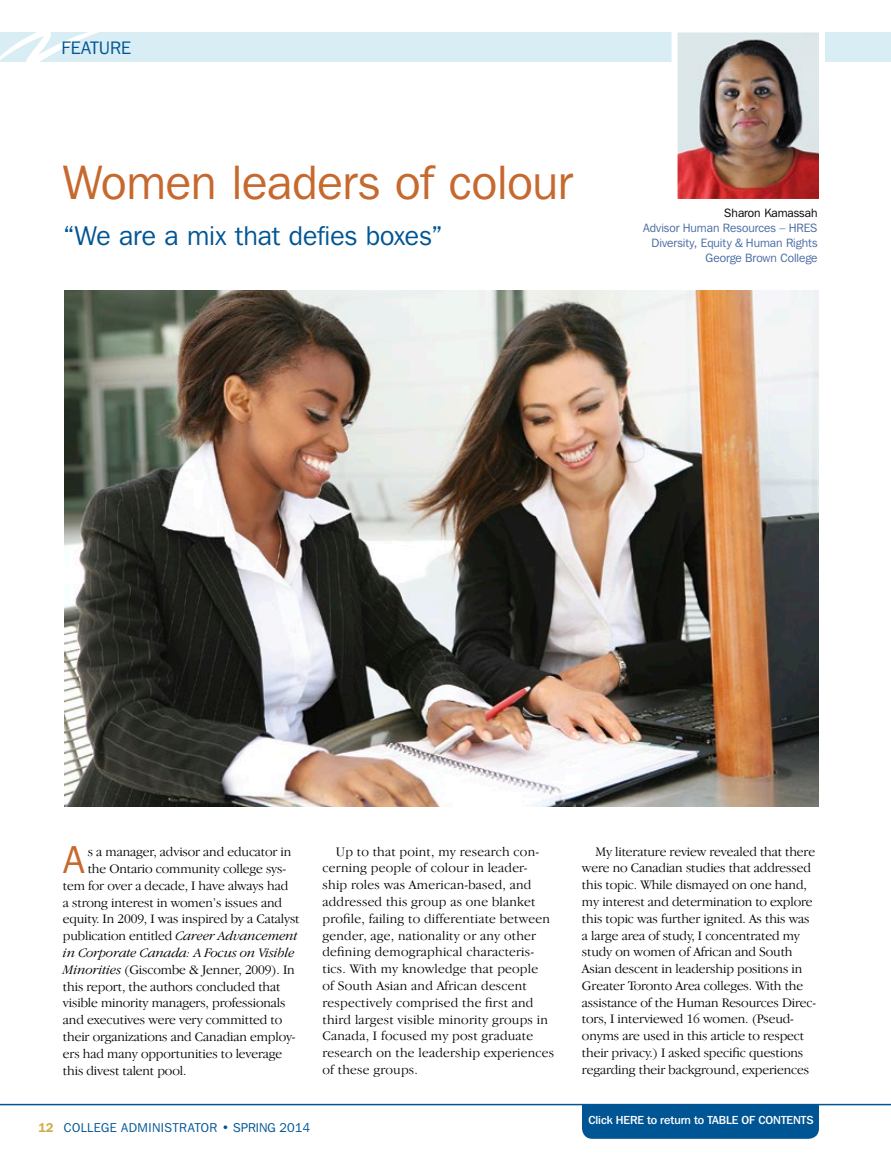
<style>
.page{position:relative;width:891px;height:1161px;background:#fff}
.page>*{position:absolute;margin:0;border:0;box-sizing:border-box;transform-origin:0 0}
.t1{font:48px "Franklin Gothic IT Cby BT";letter-spacing:-.005em;color:#c6692e}
.t2{font:38.7px "Franklin Gothic IT Cby BT";color:#c6692e}
.t3{font:27px "Franklin Gothic IT Cby BT";color:#005595}
.t4{font:18px "Franklin Gothic IT Cby BT";letter-spacing:.005em;color:#005595}
.t5{font:300 13.5px/16.8px "Garamond IT Cby BT";letter-spacing:-.01em;color:#000}
.t6{font:300 13.5px/16.8px "Garamond IT Cby BT";letter-spacing:.015em;color:#000}
.t7{font:italic 300 13.5px "Garamond IT Cby BT";letter-spacing:-.01em;color:#000}
.t8{font:12.75px "Franklin Gothic IT Cby BT";letter-spacing:.03em;color:#005595}
.t9{font:12px/15px "Franklin Gothic IT Cby BT";color:#476aa3;text-align:right}
.t10{font:12px "Franklin Gothic IT Cby BT";color:#000}
.t11{font:500 11.7px "Franklin Gothic IT Cby BT";letter-spacing:-.005em;color:#fff}
.s1{font-style:italic}
.s2{font-weight:600;color:#d0ae48}
.s3{font-style:inherit}
</style>
<div class="page">
<hr style="left:0;top:1104px;width:891px;height:1px;background:#005595">
<div style="left:582px;top:1105px;width:237px;height:34px;background:#005595"></div>
<div style="left:0;top:32px;width:891px;height:30px;background:#d8edf4"></div>
<svg style="left:0;top:32px;width:99px;height:30px"></svg>
<img style="left:64px;top:291px;width:755px;height:515px">
<img style="left:679px;top:33px;width:139px;height:165px">
<div style="left:672px;top:26px;width:153px;height:179px;border:6px solid #fff"></div>
<h3 class="t4" style="left:62px;top:36px;width:71px">FEATURE</h3>
<h1 class="t1" style="left:63px;top:152px;width:511px">Women leaders of colour</h1>
<h3 class="t3" style="left:63px;top:218px;width:381px">“We are a mix that defies boxes”</h3>
<p class="t10" style="left:724px;top:205px;width:95px">Sharon Kamassah</p>
<p class="t9" style="left:643px;top:220px;width:176px">Advisor Human Resources – HRES<br>Diversity, Equity &amp; Human Rights<br>George Brown College</p>
<h2 class="t2" style="left:63px;top:836px;width:23px">A</h2>
<p class="t5" style="left:88px;top:843px;width:205px">s a manager, advisor and educator in</p>
<p class="t5" style="left:88px;top:860px;width:200px">the Ontario community college sys-</p>
<p class="t5" style="left:63px;top:877px;width:227px">tem for over a decade, I have always had</p>
<p class="t5" style="left:63px;top:894px;width:221px">a strong interest in women’s issues and</p>
<p class="t5" style="left:63px;top:911px;width:238px">equity. In 2009, I was inspired by a Catalyst</p>
<p class="t5" style="left:63px;top:927px;width:236px">publication entitled <span class="s1">Career Advancement</span></p>
<p class="t7" style="left:63px;top:945px;width:233px">in Corporate Canada: A Focus on Visible</p>
<p class="t5" style="left:63px;top:961px;width:233px"><span class="s1">Minorities</span> (Giscombe &amp; Jenner, 2009). In</p>
<p class="t5" style="left:63px;top:978px;width:219px">this report, the authors concluded that</p>
<p class="t5" style="left:63px;top:995px;width:224px">visible minority managers, professionals</p>
<p class="t5" style="left:63px;top:1011px;width:221px">and executives were very committed to</p>
<p class="t5" style="left:63px;top:1028px;width:234px">their organizations and Canadian employ-</p>
<p class="t5" style="left:63px;top:1045px;width:221px">ers had many opportunities to leverage</p>
<p class="t5" style="left:63px;top:1062px;width:125px">this divest talent pool.</p>
<p class="t6" style="left:322px;top:843px;width:233px;text-indent:14px">Up to that point, my research con&shy;cerning people of colour in leader&shy;ship roles was American-based, and addressed this group as one blanket profile, failing to differentiate between gender, age, nationality or any other defining demographical characteris&shy;tics. With my knowledge that people<br>of South Asian and African descent respectively comprised the first and third largest visible minority groups in Canada, I focused my post graduate research on the leadership experiences of these groups.</p>
<p class="t5" style="left:582px;top:843px;width:236px;text-indent:14px">My literature review revealed that there were no Canadian studies that addressed this topic. While dismayed on one hand, my interest and determination to explore this topic was further ignited. As this was a large area of study, I concentrated my study on women of African and South Asian descent in leadership positions in Greater Toronto Area colleges. With the assistance of the Human Resources Direc&shy;tors, I interviewed 16 women. (Pseud&shy;onyms are used in this article to respect their privacy.) I asked specific questions regarding their background, experiences</p>
<p class="t8" style="left:38px;top:1119px;width:273px"><span class="s2">12</span> COLLEGE ADMINISTRATOR • SPRING <span class="s3">2014</span></p>
<p class="t11" style="left:588px;top:1112px;width:227px">Click HERE to return to TABLE OF CONTENTS</p>
</div>
